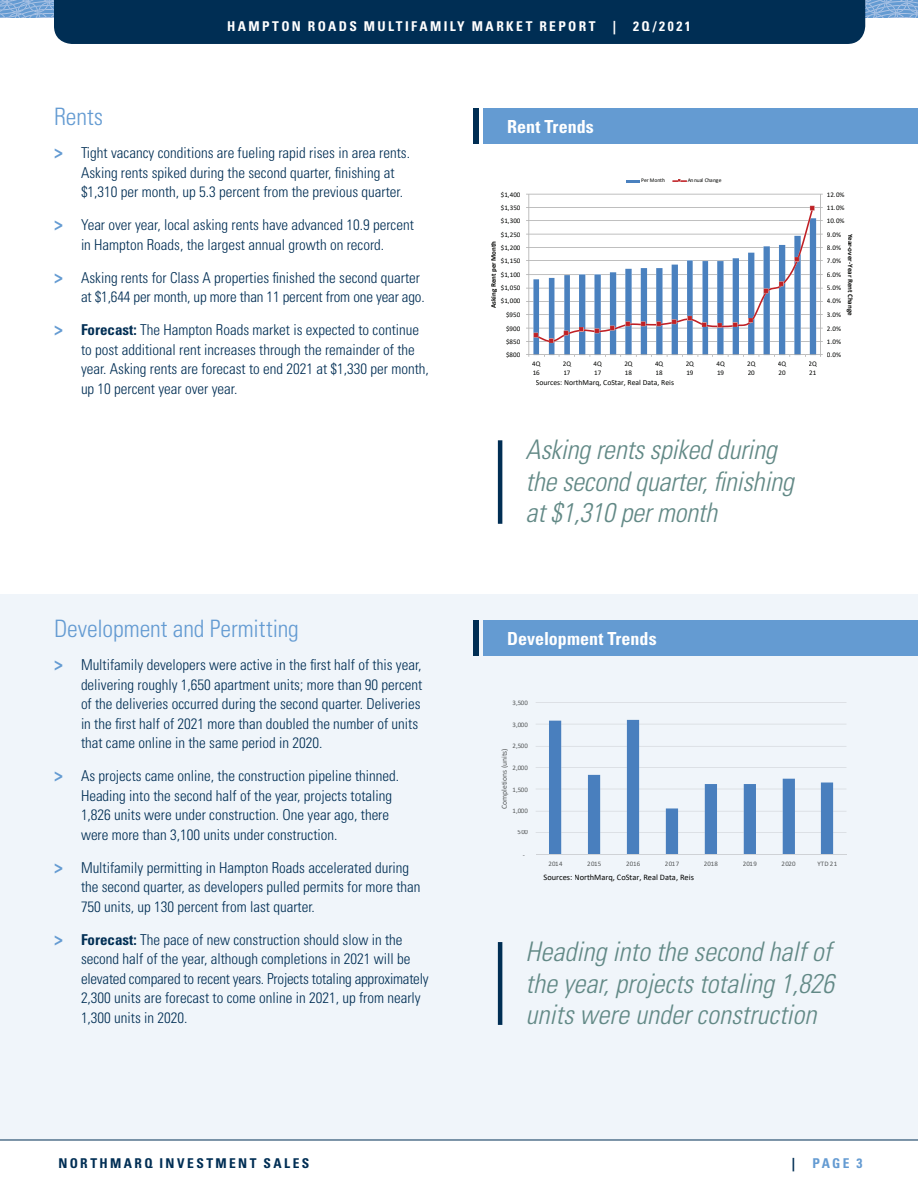
<style>
.page{position:relative;width:918px;height:1188px;background:#fff}
.page>*{position:absolute;margin:0;border:0;box-sizing:border-box;transform-origin:0 0}
.t1{font:italic 300 condensed 27px/31.5px "Univers LT Std";letter-spacing:-.01em;color:#628986;text-align:justify}
.t2{font:300 condensed 24px "Univers LT Std";letter-spacing:-.005em;color:#649bd2}
.t3{font:700 condensed 18px "Univers LT Std";color:#fff}
.t4{font:300 condensed 15px/19.5px "Univers LT Std";color:#002e54}
.t5{font:700 condensed 13.5px "Univers LT Std";letter-spacing:.175em;color:#fff}
.t6{font:700 condensed 13.5px "Univers LT Std";letter-spacing:.18em;color:#002e54}
.t7{font:700 condensed 13.5px "Univers LT Std";color:#649bd2}
.t8{font:8.4px "Calibri";color:#030403}
.t9{font:7.65px "Calibri";color:#040503}
.t10{font:7.65px "Calibri";color:#555859}
.t11{font:7.05px/8.4px "Calibri";letter-spacing:-.005em;color:#040503}
.t12{font:700 7.05px "Calibri";color:#040503}
.t13{font:6.9px "Calibri";letter-spacing:.05em;color:#555859}
.t14{font:5.55px "Calibri";letter-spacing:-.025em;color:#040503}
.t15{font:5.55px "Calibri";letter-spacing:-.005em;color:#040503}
.s1{font-weight:700;font-size:18px;color:#649bd2}
.s2{font-weight:700}
</style>
<div class="page">
<div style="left:0;top:594px;width:918px;height:546px;background:#f0f5fa"></div>
<svg style="left:0;top:0;width:918px;height:44px;background:#184366"></svg>
<hr style="left:0;top:1140px;width:918px;height:1px;background:#002e54">
<hr style="left:498px;top:942px;width:4px;height:83px;background:#002e54">
<div style="left:483px;top:108px;width:435px;height:36px;background:#649bd2"></div>
<div style="left:483px;top:620px;width:435px;height:36px;background:#649bd2"></div>
<div style="left:473px;top:108px;width:6px;height:36px;background:#002e54"></div>
<div style="left:473px;top:620px;width:6px;height:36px;background:#002e54"></div>
<hr style="left:536px;top:702px;width:310px;height:1px;background:#cfd2d6">
<svg style="left:536px;top:720px;width:310px;height:134px"></svg>
<hr style="left:536px;top:854px;width:310px;height:1px;background:#cfd2d6">
<hr style="left:498px;top:440px;width:4px;height:84px;background:#002e54">
<svg style="left:526px;top:194px;width:297px;height:163px"></svg>
<svg style="left:627px;top:180px;width:13px;height:3px"></svg>
<svg style="left:672px;top:179px;width:15px;height:3px"></svg>
<p class="t5" style="left:227px;top:18px;width:370px">HAMPTON ROADS MULTIFAMILY MARKET REPORT</p>
<p class="t5" style="left:613px;top:18px;width:5px">|</p>
<p class="t5" style="left:633px;top:18px;width:59px">2Q/2021</p>
<h2 class="t2" style="left:54px;top:103px;width:51px">Rents</h2>
<p class="t4" style="left:81px;top:143px;width:331px;text-indent:-27px"><span class="s1">&gt;</span> Tight vacancy conditions are fueling rapid rises in area rents.<br>Asking rents spiked during the second quarter, finishing at $1,310 per month, up 5.3 percent from the previous quarter.</p>
<p class="t4" style="left:54px;top:215px;width:361px;text-align:center"><span class="s1">&gt;</span> Year over year, local asking rents have advanced 10.9 percent in Hampton Roads, the largest annual growth on record.</p>
<p class="t4" style="left:81px;top:268px;width:345px;text-indent:-27px"><span class="s1">&gt;</span> Asking rents for Class A properties finished the second quarter at $1,644 per month, up more than 11 percent from one year ago.</p>
<p class="t4" style="left:81px;top:320px;width:349px;text-indent:-27px"><span class="s1">&gt;</span> <span class="s2">Forecast:</span> The Hampton Roads market is expected to continue to post additional rent increases through the remainder of the year. Asking rents are forecast to end 2021 at $1,330 per month, up 10 percent year over year.</p>
<p class="t3" style="left:507px;top:116px;width:88px">Rent Trends</p>
<p class="t15" style="left:641px;top:176px;width:25px">Per Month</p>
<p class="t14" style="left:688px;top:176px;width:35px">Annual Change</p>
<p class="t11" style="left:501px;top:190px;width:21px">$1,400</p>
<p class="t11" style="left:827px;top:190px;width:19px">12.0%</p>
<p class="t11" style="left:501px;top:203px;width:21px">$1,350</p>
<p class="t11" style="left:827px;top:203px;width:19px">11.0%</p>
<p class="t11" style="left:501px;top:216px;width:21px">$1,300</p>
<p class="t11" style="left:827px;top:216px;width:19px">10.0%</p>
<p class="t11" style="left:501px;top:230px;width:21px">$1,250</p>
<p class="t12" style="left:488px;top:308px;width:69px;rotate:-90deg">Asking Rent per Month</p>
<p class="t11" style="left:501px;top:243px;width:21px">$1,200</p>
<p class="t11" style="left:501px;top:256px;width:21px">$1,150</p>
<p class="t11" style="left:501px;top:270px;width:21px">$1,100</p>
<p class="t11" style="left:501px;top:283px;width:21px">$1,050</p>
<p class="t11" style="left:501px;top:296px;width:21px">$1,000</p>
<p class="t11" style="left:506px;top:310px;width:16px">$950</p>
<p class="t11" style="left:827px;top:230px;width:16px">9.0%</p>
<p class="t12" style="left:855px;top:234px;width:83px;rotate:90deg">Year-over-Year Rent Change</p>
<p class="t11" style="left:827px;top:243px;width:16px">8.0%</p>
<p class="t11" style="left:827px;top:256px;width:16px">7.0%</p>
<p class="t11" style="left:827px;top:270px;width:16px">6.0%</p>
<p class="t11" style="left:827px;top:283px;width:16px">5.0%</p>
<p class="t11" style="left:827px;top:296px;width:16px">4.0%</p>
<p class="t11" style="left:827px;top:310px;width:16px">3.0%</p>
<p class="t11" style="left:506px;top:324px;width:16px">$900</p>
<p class="t11" style="left:827px;top:324px;width:16px">2.0%</p>
<p class="t11" style="left:506px;top:337px;width:16px">$850</p>
<p class="t11" style="left:827px;top:337px;width:16px">1.0%</p>
<p class="t11" style="left:506px;top:350px;width:16px">$800</p>
<p class="t11" style="left:827px;top:350px;width:16px">0.0%</p>
<p class="t11" style="left:532px;top:360px;width:10px">4Q<br>16</p>
<p class="t11" style="left:563px;top:360px;width:10px">2Q<br>17</p>
<p class="t11" style="left:594px;top:360px;width:10px">4Q<br>17</p>
<p class="t11" style="left:624px;top:360px;width:10px">2Q<br>18</p>
<p class="t11" style="left:655px;top:360px;width:10px">4Q<br>18</p>
<p class="t11" style="left:686px;top:360px;width:10px">2Q<br>19</p>
<p class="t11" style="left:716px;top:360px;width:10px">4Q<br>19</p>
<p class="t11" style="left:747px;top:360px;width:10px">2Q<br>20</p>
<p class="t11" style="left:778px;top:360px;width:10px">4Q<br>20</p>
<p class="t11" style="left:809px;top:360px;width:10px">2Q<br>21</p>
<p class="t9" style="left:536px;top:377px;width:140px">Sources: NorthMarq, CoStar, Real Data, Reis</p>
<h1 class="t1" style="left:526px;top:434px;width:270px;text-align:left">Asking rents spiked during the second quarter, finishing at $1,310 per month</h1>
<h2 class="t2" style="left:54px;top:614px;width:246px">Development and Permitting</h2>
<p class="t4" style="left:81px;top:655px;width:343px;text-indent:-27px"><span class="s1">&gt;</span> Multifamily developers were active in the first half of this year, delivering roughly 1,650 apartment units; more than 90 percent of the deliveries occurred during the second quarter. Deliveries in the first half of 2021 more than doubled the number of units that came online in the same period in 2020.</p>
<p class="t4" style="left:81px;top:766px;width:320px;text-indent:-27px"><span class="s1">&gt;</span> As projects came online, the construction pipeline thinned.<br>Heading into the second half of the year, projects totaling 1,826 units were under construction. One year ago, there were more than 3,100 units under construction.</p>
<p class="t4" style="left:81px;top:858px;width:341px;text-indent:-27px"><span class="s1">&gt;</span> Multifamily permitting in Hampton Roads accelerated during the second quarter, as developers pulled permits for more than<br>750 units, up 130 percent from last quarter.</p>
<p class="t4" style="left:81px;top:930px;width:349px;text-indent:-27px"><span class="s1">&gt;</span> <span class="s2">Forecast:</span> The pace of new construction should slow in the second half of the year, although completions in 2021 will be elevated compared to recent years. Projects totaling approximately 2,300 units are forecast to come online in 2021, up from nearly 1,300 units in 2020.</p>
<p class="t3" style="left:507px;top:628px;width:151px">Development Trends</p>
<p class="t13" style="left:512px;top:698px;width:17px">3,500</p>
<p class="t13" style="left:512px;top:720px;width:17px">3,000</p>
<p class="t13" style="left:512px;top:741px;width:17px">2,500</p>
<p class="t10" style="left:499px;top:809px;width:62px;rotate:-90deg">Completions (units)</p>
<p class="t13" style="left:512px;top:762px;width:17px">2,000</p>
<p class="t13" style="left:512px;top:785px;width:17px">1,500</p>
<p class="t13" style="left:512px;top:806px;width:17px">1,000</p>
<p class="t13" style="left:518px;top:827px;width:12px">500</p>
<p class="t13" style="left:523px;top:850px;width:4px">-</p>
<p class="t13" style="left:548px;top:859px;width:16px">2014</p>
<p class="t13" style="left:587px;top:859px;width:16px">2015</p>
<p class="t13" style="left:626px;top:859px;width:16px">2016</p>
<p class="t13" style="left:665px;top:859px;width:16px">2017</p>
<p class="t13" style="left:704px;top:859px;width:16px">2018</p>
<p class="t13" style="left:743px;top:859px;width:16px">2019</p>
<p class="t13" style="left:782px;top:859px;width:16px">2020</p>
<p class="t13" style="left:818px;top:859px;width:21px">YTD 21</p>
<p class="t8" style="left:544px;top:872px;width:152px">Sources: NorthMarq, CoStar, Real Data, Reis</p>
<h1 class="t1" style="left:526px;top:936px;width:310px">Heading into the second half of the year, projects totaling 1,826 units were under construction</h1>
<p class="t6" style="left:59px;top:1155px;width:252px">NORTHMARQ INVESTMENT SALES</p>
<p class="t6" style="left:792px;top:1155px;width:5px">|</p>
<p class="t7" style="left:812px;top:1155px;width:52px">PAGE 3</p>
</div>
